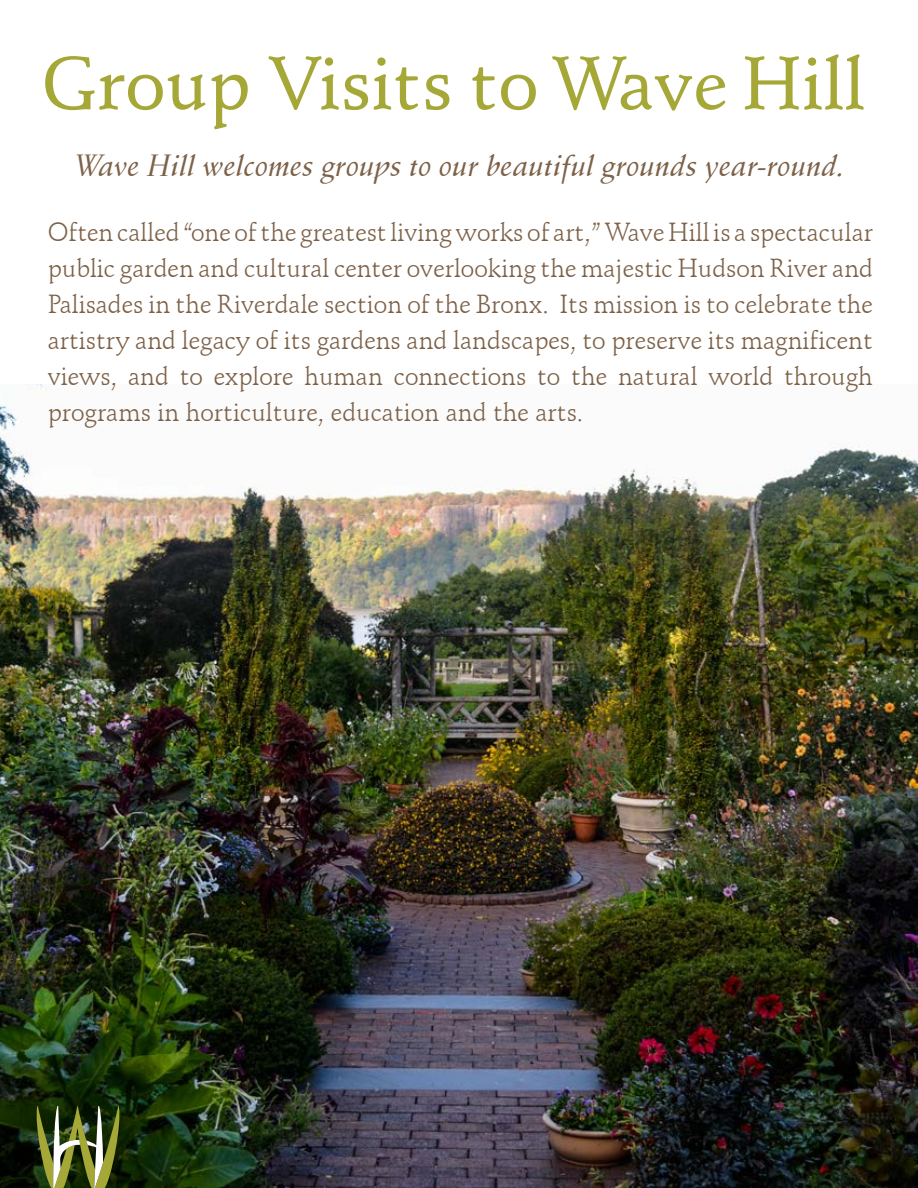
<style>
.page{position:relative;width:918px;height:1188px;background:#fff}
.page>*{position:absolute;margin:0;border:0;box-sizing:border-box;transform-origin:0 0}
.t1{font:500 73.5px "Schneidler BT";color:#a5a836}
.t2{font:italic 500 29.25px "Schneidler BT";color:#7d6148}
.t3{font:25.5px/36px "Schneidler BT";color:#7d6148;text-align:justify}
</style>
<div class="page">
<img style="left:0;top:384px;width:917px;height:804px">
<svg style="left:34px;top:1106px;width:88px;height:82px"></svg>
<h1 class="t1" style="left:42px;top:39px;width:825px">Group Visits to Wave Hill</h1>
<p class="t2" style="left:75px;top:148px;width:771px">Wave Hill welcomes groups to our beautiful grounds year-round.</p>
<p class="t3" style="left:48px;top:214px;width:827px">Often called “one of the greatest living works of art,” Wave Hill is a spectacular public garden and cultural center overlooking the majestic Hudson River and Palisades in the Riverdale section of the Bronx. Its mission is to celebrate the artistry and legacy of its gardens and landscapes, to preserve its magnificent views, and to explore human connections to the natural world through programs in horticulture, education and the arts.</p>
</div>
